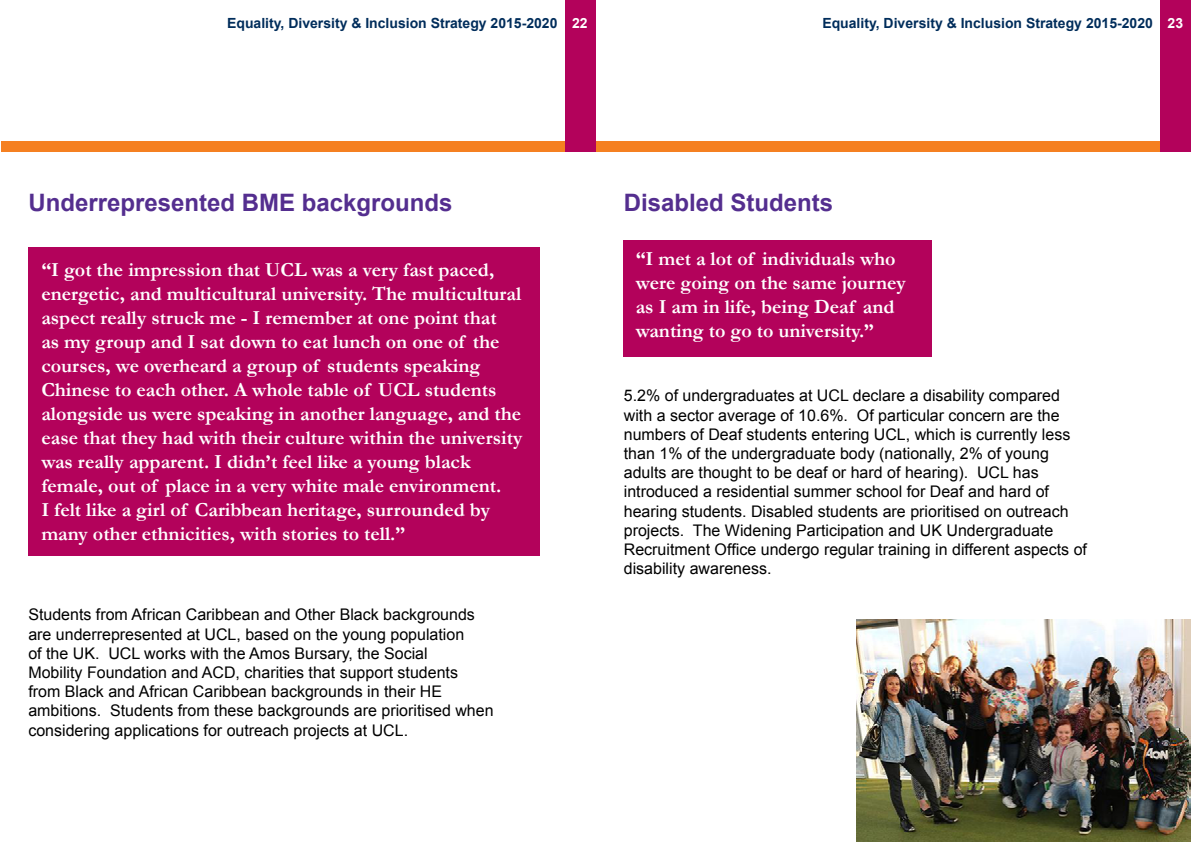
<style>
.page{position:relative;width:1191px;height:842px;background:#fff}
.page>*{position:absolute;margin:0;border:0;box-sizing:border-box;transform-origin:0 0}
.t1{font:700 24px "Arial";color:#542e8f}
.t2{font:700 20px/24px "Garamond";color:#fff}
.t3{font:16px/19.2px "Arial";color:#000}
.t4{font:700 14px "Arial";color:#002d5b}
.s1{color:#fff}
</style>
<div class="page">
<div style="left:595px;top:142px;width:577px;height:10px;background:#f58021"></div>
<div style="left:1160px;top:0;width:31px;height:152px;background:#b3025b"></div>
<img style="left:856px;top:619px;width:334px;height:223px">
<div style="left:624px;top:241px;width:308px;height:116px;background:#b3025b"></div>
<div style="left:28px;top:247px;width:512px;height:308px;background:#b3025b"></div>
<div style="left:1px;top:142px;width:576px;height:10px;background:#f58021"></div>
<div style="left:564px;top:0;width:31px;height:152px;background:#b3025b"></div>
<p class="t4" style="left:227px;top:14px;width:362px">Equality, Diversity &amp; Inclusion Strategy 2015-2020 <span class="s1">22</span></p>
<p class="t4" style="left:822px;top:14px;width:362px">Equality, Diversity &amp; Inclusion Strategy 2015-2020 <span class="s1">23</span></p>
<h1 class="t1" style="left:28px;top:186px;width:426px">Underrepresented BME backgrounds</h1>
<p class="t2" style="left:41px;top:258px;width:482px">“I got the impression that UCL was a very fast paced, energetic, and multicultural university. The multicultural aspect really struck me - I remember at one point that<br>as my group and I sat down to eat lunch on one of the courses, we overheard a group of students speaking Chinese to each other. A whole table of UCL students alongside us were speaking in another language, and the ease that they had with their culture within the university was really apparent. I didn’t feel like a young black female, out of place in a very white male environment.<br>I felt like a girl of Caribbean heritage, surrounded by many other ethnicities, with stories to tell.”</p>
<p class="t3" style="left:28px;top:605px;width:467px">Students from African Caribbean and Other Black backgrounds are underrepresented at UCL, based on the young population<br>of the UK. UCL works with the Amos Bursary, the Social<br>Mobility Foundation and ACD, charities that support students from Black and African Caribbean backgrounds in their HE ambitions. Students from these backgrounds are prioritised when considering applications for outreach projects at UCL.</p>
<h1 class="t1" style="left:624px;top:186px;width:211px">Disabled Students</h1>
<p class="t2" style="left:636px;top:246px;width:272px">“I met a lot of individuals who were going on the same journey as I am in life, being Deaf and wanting to go to university.”</p>
<p class="t3" style="left:624px;top:386px;width:465px">5.2% of undergraduates at UCL declare a disability compared with a sector average of 10.6%. Of particular concern are the numbers of Deaf students entering UCL, which is currently less than 1% of the undergraduate body (nationally, 2% of young adults are thought to be deaf or hard of hearing). UCL has introduced a residential summer school for Deaf and hard of hearing students. Disabled students are prioritised on outreach projects. The Widening Participation and UK Undergraduate Recruitment Office undergo regular training in different aspects of disability awareness.</p>
</div>
